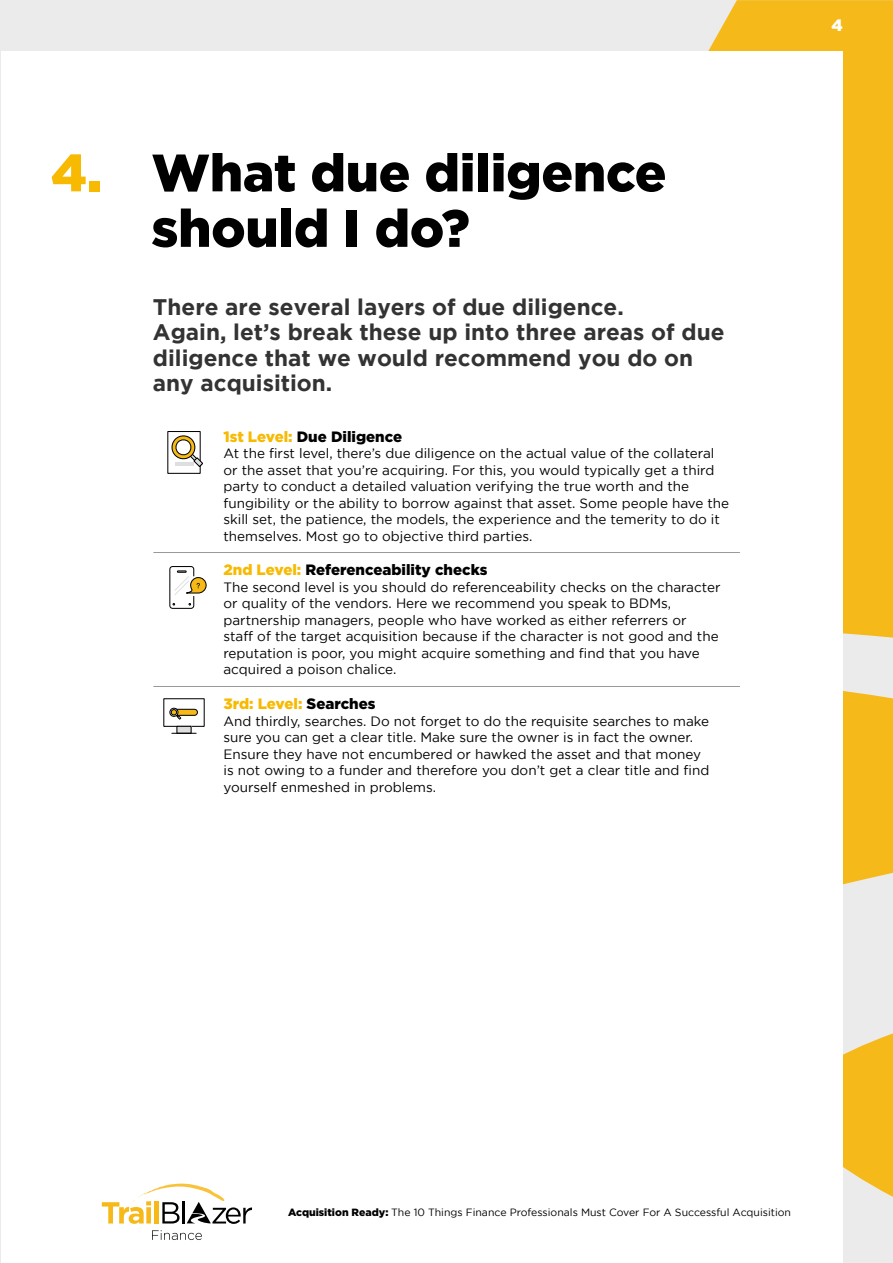
<style>
.page{position:relative;width:893px;height:1263px;background:#fff}
.page>*{position:absolute;margin:0;border:0;box-sizing:border-box;transform-origin:0 0}
.t1{font:900 52.5px/55.5px "Gotham";letter-spacing:-.005em;color:#000}
.t2{font:700 22.5px/25.5px "Gotham";color:#333}
.t3{font:900 16.5px "Gotham";color:#fff}
.t4{font:900 15px "Gotham";color:#000}
.t5{font:900 15px "Gotham";color:#f7ba00}
.t6{font:13.5px/16.5px "Gotham";color:#000}
.t7{font:10.5px "Gotham";color:#000}
.s1{color:#f7ba00}
.s2{color:#000}
.s3{font-weight:900}
</style>
<div class="page">
<svg style="left:387px;top:0;width:506px;height:638px;background:#f1c85b"></svg>
<svg style="left:843px;top:663px;width:50px;height:600px;background:#f0d07a"></svg>
<div style="left:1px;top:51px;width:842px;height:1212px;background:#fff"></div>
<svg style="left:152px;top:1230px;width:50px;height:10px"></svg>
<svg style="left:102px;top:1183px;width:150px;height:41px"></svg>
<hr style="left:153px;top:552px;width:66px;height:1px;background:#999">
<hr style="left:219px;top:552px;width:521px;height:1px;background:#999">
<hr style="left:153px;top:686px;width:66px;height:1px;background:#999">
<hr style="left:219px;top:686px;width:521px;height:1px;background:#999">
<div style="left:167px;top:431px;width:34px;height:43px;border:1px solid #000"></div>
<svg style="left:171px;top:433px;width:32px;height:35px"></svg>
<div style="left:169px;top:566px;width:25px;height:43px;border:1px solid #000;border-radius:3px"></div>
<svg style="left:174px;top:571px;width:33px;height:24px"></svg>
<div style="left:177px;top:726px;width:14px;height:7px;background:#dddedf"></div>
<div style="left:176px;top:726px;width:16px;height:8px;border:1px solid #000"></div>
<svg style="left:172px;top:733px;width:24px;height:1px"></svg>
<div style="left:171px;top:709px;width:26px;height:6px;background:#f7b917;border-radius:3px"></div>
<div style="left:170px;top:709px;width:28px;height:7px;border:1px solid #000;border-radius:3px"></div>
<svg style="left:169px;top:707px;width:12px;height:12px"></svg>
<h1 class="t1" style="left:151px;top:144px;width:517px;text-indent:-100px"><span class="s1">4.</span> What due diligence should I do?</h1>
<h2 class="t2" style="left:153px;top:294px;width:573px">There are several layers of due diligence.<br>Again, let’s break these up into three areas of due diligence that we would recommend you do on any acquisition.</h2>
<p class="t4" style="left:223px;top:427px;width:180px"><span class="s1">1st Level:</span> Due Diligence</p>
<p class="t6" style="left:223px;top:445px;width:507px">At the first level, there’s due diligence on the actual value of the collateral or the asset that you’re acquiring. For this, you would typically get a third party to conduct a detailed valuation verifying the true worth and the fungibility or the ability to borrow against that asset. Some people have the skill set, the patience, the models, the experience and the temerity to do it themselves. Most go to objective third parties.</p>
<p class="t4" style="left:223px;top:561px;width:265px"><span class="s1">2nd Level:</span> Referenceability checks</p>
<p class="t6" style="left:223px;top:579px;width:498px">The second level is you should do referenceability checks on the character or quality of the vendors. Here we recommend you speak to BDMs, partnership managers, people who have worked as either referrers or<br>staff of the target acquisition because if the character is not good and the reputation is poor, you might acquire something and find that you have acquired a poison chalice.</p>
<p class="t5" style="left:223px;top:695px;width:154px">3rd: Level: <span class="s2">Searches</span></p>
<p class="t6" style="left:223px;top:713px;width:487px">And thirdly, searches. Do not forget to do the requisite searches to make sure you can get a clear title. Make sure the owner is in fact the owner.<br>Ensure they have not encumbered or hawked the asset and that money is not owing to a funder and therefore you don’t get a clear title and find yourself enmeshed in problems.</p>
<p class="t3" style="left:831px;top:15px;width:13px">4</p>
<p class="t7" style="left:288px;top:1206px;width:504px"><span class="s3">Acquisition Ready:</span> The 10 Things Finance Professionals Must Cover For A Successful Acquisition</p>
</div>
